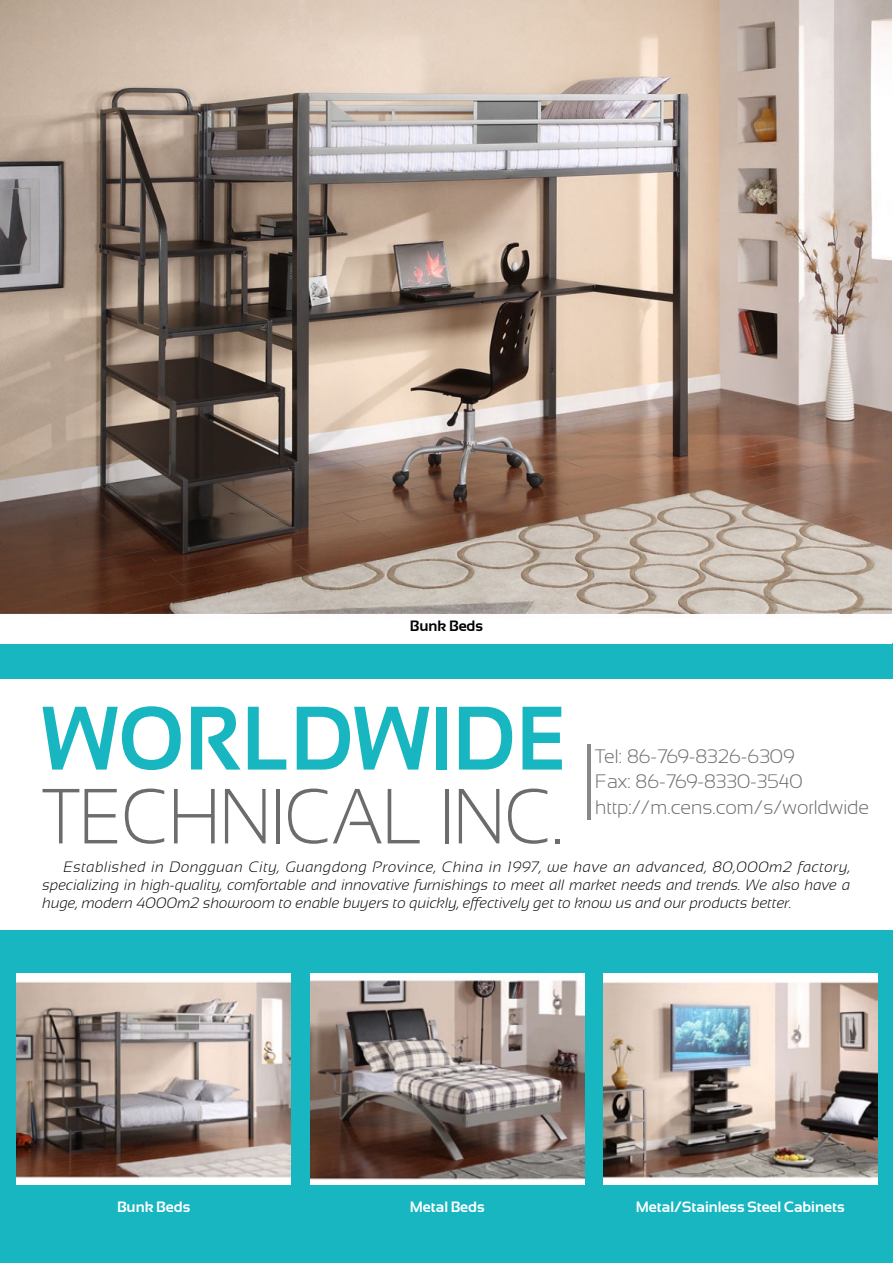
<style>
.page{position:relative;width:893px;height:1263px;background:#fff}
.page>*{position:absolute;margin:0;border:0;box-sizing:border-box;transform-origin:0 0}
.t1{font:700 90px "Sansation";color:#17b6c0;scale:.94 1}
.t2{font:300 78px "Sansation";color:#6d6c6c;scale:.9 1}
.t3{font:300 19.5px/25.5px "Sansation";color:#6d6c6c}
.t4{font:italic 300 15px/18px "Sansation";color:#000;text-align:justify}
.t5{font:700 15px "Sansation";color:#fff}
.t6{font:700 15px "Sansation";color:#000}
</style>
<div class="page">
<div style="left:0;top:643px;width:893px;height:620px;background:#17b6c0"></div>
<div style="left:0;top:679px;width:893px;height:251px;background:#fff"></div>
<img style="left:17px;top:973px;width:274px;height:212px">
<img style="left:310px;top:973px;width:274px;height:212px">
<img style="left:604px;top:973px;width:274px;height:212px">
<hr style="left:587px;top:744px;width:3px;height:76px;background:#86888a">
<img style="left:0;top:1px;width:891px;height:614px">
<p class="t6" style="left:410px;top:618px;width:75px">Bunk Beds</p>
<h1 class="t1" style="left:43px;top:688px;width:560px">WORLDWIDE</h1>
<h2 class="t2" style="left:43px;top:773px;width:580px">TECHNICAL INC.</h2>
<h3 class="t3" style="left:595px;top:743px;width:275px">Tel: 86-769-8326-6309<br>Fax: 86-769-8330-3540 http://m.cens.com/s/worldwide</h3>
<p class="t4" style="left:43px;top:858px;width:809px;text-indent:21px">Established in Dongguan City, Guangdong Province, China in 1997, we have an advanced, 80,000m2 factory, specializing in high-quality, comfortable and innovative furnishings to meet all market needs and trends. We also have a huge, modern 4000m2 showroom to enable buyers to quickly, effectively get to know us and our products better.</p>
<p class="t5" style="left:117px;top:1199px;width:75px">Bunk Beds</p>
<p class="t5" style="left:410px;top:1199px;width:76px">Metal Beds</p>
<p class="t5" style="left:636px;top:1199px;width:210px">Metal/Stainless Steel Cabinets</p>
</div>
